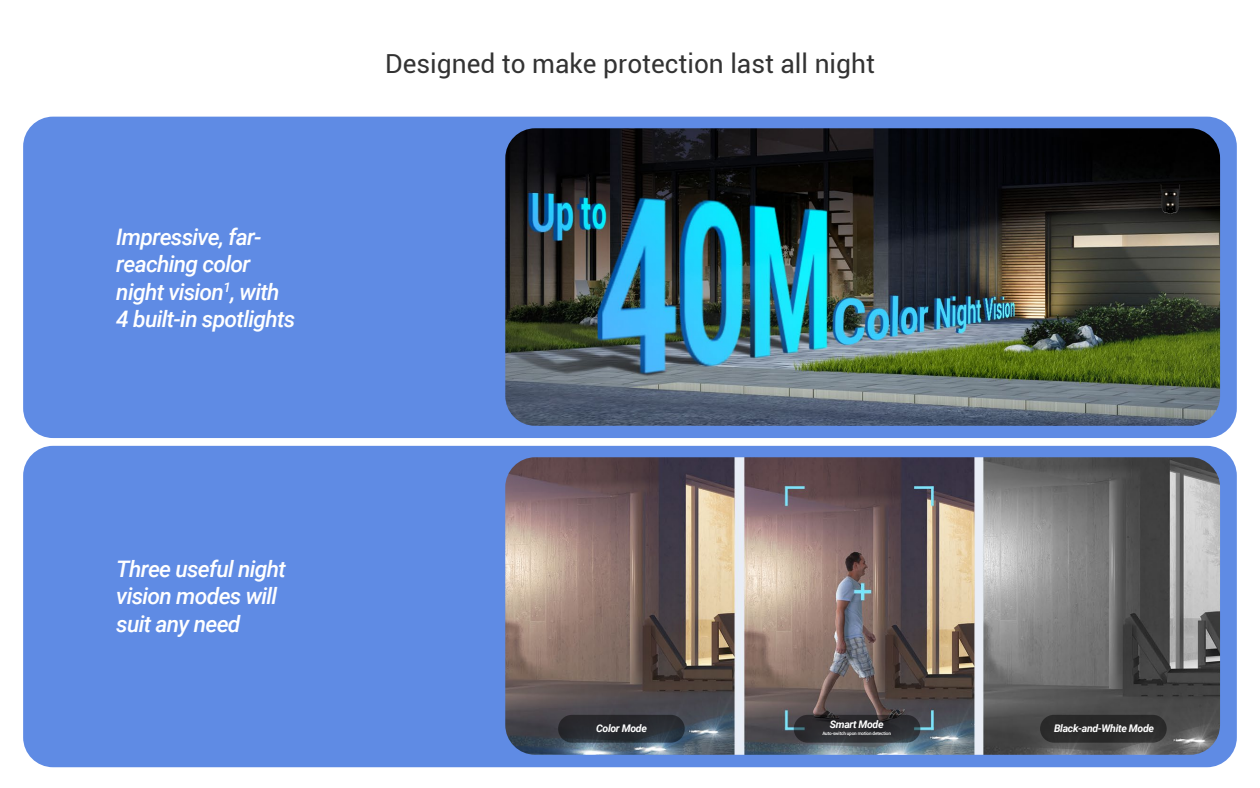
<style>
.page{position:relative;width:1260px;height:788px;background:#fff}
.page>*{position:absolute;margin:0;border:0;box-sizing:border-box;transform-origin:0 0}
.t1{font:26.25px "Roboto";color:#333}
.t2{font:italic 500 22.75px/27.3px "Roboto";letter-spacing:-.03em;color:#fff}
.t3{font:italic 700 10.5px "Roboto";letter-spacing:-.03em;color:#fff}
.t4{font:500 4.64px "Roboto";letter-spacing:-.03em;color:#fff}
</style>
<div class="page">
<div style="left:23px;top:117px;width:1214px;height:321px;background:#5f8be4;border-radius:30px"></div>
<div style="left:23px;top:446px;width:1214px;height:321px;background:#5f8be4;border-radius:30px"></div>
<img style="left:505px;top:457px;width:715px;height:297px">
<div style="left:558px;top:714px;width:127px;height:28px;background:#2d2d2d;border-radius:14px"></div>
<div style="left:1040px;top:714px;width:127px;height:28px;background:#2d2d2d;border-radius:14px"></div>
<svg style="left:794px;top:714px;width:126px;height:28px;background:#2c2d31"></svg>
<img style="left:505px;top:128px;width:715px;height:298px">
<p class="t2" style="left:116px;top:222px;width:181px">Impressive, far&shy;reaching color night vision<sup>1</sup>, with<br>4 built-in spotlights</p>
<p class="t2" style="left:116px;top:554px;width:171px">Three useful night vision modes will suit any need</p>
<p class="t1" style="left:385px;top:45px;width:491px">Designed to make protection last all night</p>
<p class="t3" style="left:830px;top:716px;width:55px">Smart Mode</p>
<p class="t4" style="left:822px;top:730px;width:70px">Auto-switch upon motion detection</p>
<p class="t3" style="left:596px;top:720px;width:52px">Color Mode</p>
<p class="t3" style="left:1054px;top:720px;width:101px">Black-and-White Mode</p>
</div>
